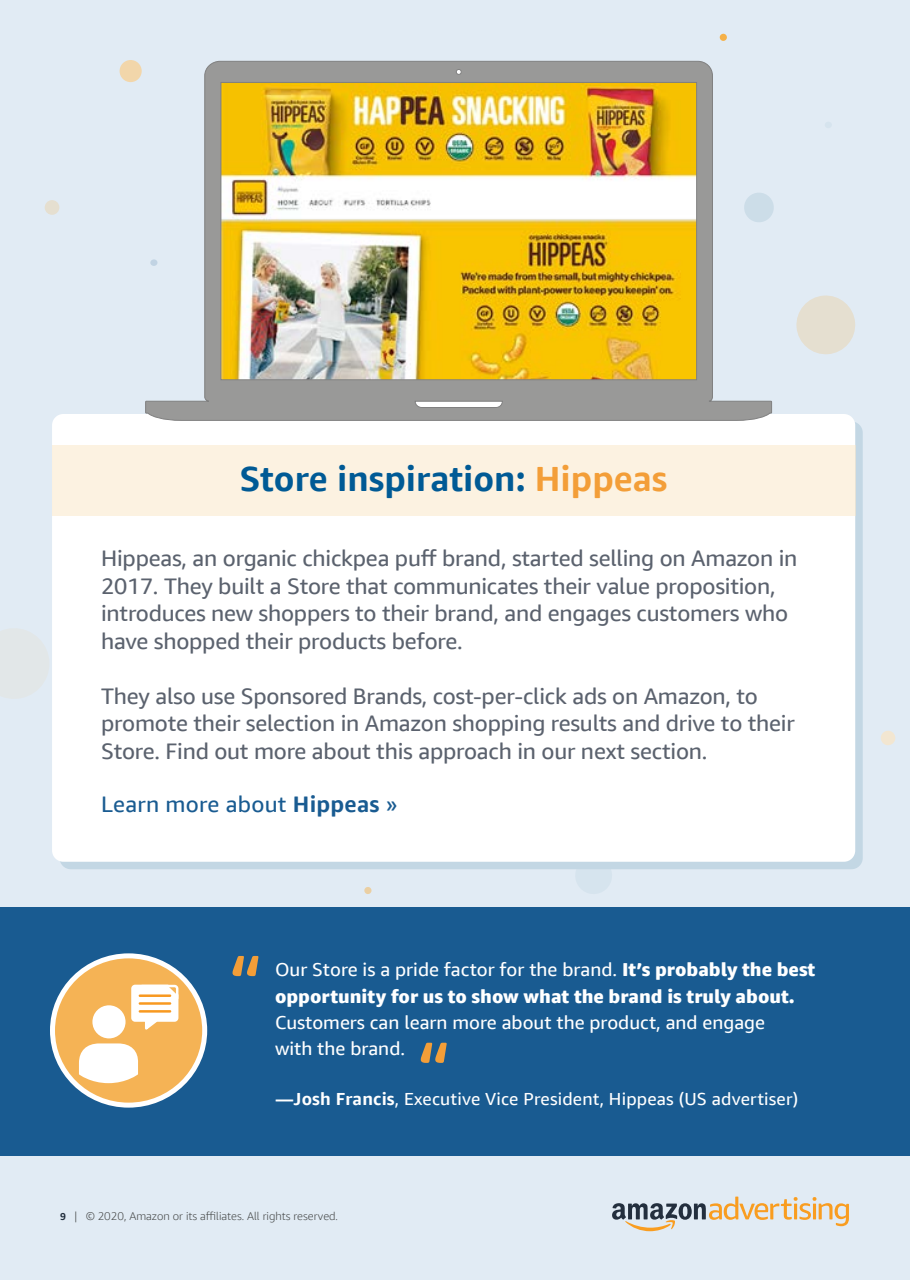
<style>
.page{position:relative;width:910px;height:1280px;background:#e1ebf4}
.page>*{position:absolute;margin:0;border:0;box-sizing:border-box;transform-origin:0 0}
.t1{font:500 75px "Amazon Ember Display";color:#f39e38}
.t2{font:700 35px "Amazon Ember Display";color:#005a95}
.t3{font:22.5px/27.5px "Amazon Ember Display";letter-spacing:-.01em;color:#5b626e}
.t4{font:22.5px "Amazon Ember Display";letter-spacing:.01em;color:#195b91}
.t5{font:800 18.75px/26.2px "Amazon Ember Display";color:#fff}
.t6{font:18.75px/26.2px "Amazon Ember Display";color:#fff}
.t7{font:17.5px "Amazon Ember Display";letter-spacing:.01em;color:#fff}
.t8{font:300 11.25px "Amazon Ember Display";color:#3f4141}
.s1{color:#f39e38}
.s2{font-weight:700}
.s3{font-weight:400}
.s4{font-family:"Amazon Ember";font-weight:700;font-size:10px;color:#232f3e}
.s5{font-family:"Amazon Ember"}
</style>
<div class="page">
<div style="left:60px;top:422px;width:803px;height:447px;background:#c3d7e4;border-radius:11px"></div>
<svg style="left:719px;top:33px;width:8px;height:8px"></svg>
<svg style="left:772px;top:201px;width:2px;height:12px"></svg>
<svg style="left:576px;top:869px;width:36px;height:25px"></svg>
<div style="left:825px;top:122px;width:7px;height:6px;background:#d6e4ee;border-radius:50%"></div>
<svg style="left:796px;top:295px;width:59px;height:60px"></svg>
<div style="left:119px;top:60px;width:23px;height:22px;background:#f2d6aa;border-radius:50%"></div>
<svg style="left:0;top:629px;width:49px;height:70px"></svg>
<svg style="left:44px;top:200px;width:16px;height:15px"></svg>
<svg style="left:881px;top:731px;width:15px;height:14px"></svg>
<svg style="left:364px;top:887px;width:8px;height:7px"></svg>
<div style="left:52px;top:414px;width:803px;height:448px;background:#fff;border-radius:11px"></div>
<div style="left:52px;top:445px;width:803px;height:71px;background:#fcf2e1"></div>
<svg style="left:145px;top:61px;width:627px;height:360px"></svg>
<svg style="left:415px;top:69px;width:88px;height:339px;background:#a3a3a3"></svg>
<img style="left:223px;top:84px;width:472px;height:294px">
<div style="left:221px;top:82px;width:476px;height:298px;border:1px solid #808080"></div>
<svg style="left:612px;top:1197px;width:237px;height:34px"></svg>
<div style="left:0;top:907px;width:910px;height:249px;background:#195b91"></div>
<div style="left:52px;top:956px;width:153px;height:149px;background:#f5b355;border-radius:50%"></div>
<div style="left:50px;top:953px;width:157px;height:155px;border:5px solid #fff;border-radius:50%"></div>
<svg style="left:131px;top:984px;width:48px;height:46px"></svg>
<div style="left:92px;top:1005px;width:34px;height:33px;background:#fff;border-radius:50%"></div>
<svg style="left:79px;top:1043px;width:59px;height:40px;background:#fdf4e7"></svg>
<h2 class="t2" style="left:240px;top:457px;width:429px">Store inspiration: <span class="s1">Hippeas</span></h2>
<p class="t3" style="left:101px;top:545px;width:698px">Hippeas, an organic chickpea puff brand, started selling on Amazon in 2017. They built a Store that communicates their value proposition, introduces new shoppers to their brand, and engages customers who have shopped their products before.</p>
<p class="t3" style="left:101px;top:682px;width:695px">They also use Sponsored Brands, cost-per-click ads on Amazon, to promote their selection in Amazon shopping results and drive to their<br>Store. Find out more about this approach in our next section.</p>
<p class="t4" style="left:101px;top:791px;width:298px">Learn more about <span class="s2">Hippeas</span> »</p>
<h1 class="t1" style="left:228px;top:935px;width:36px">“</h1>
<p class="t5" style="left:275px;top:957px;width:542px"><span class="s3">Our Store is a pride factor for the brand.</span> It’s probably the best opportunity for us to show what the brand is truly about.</p>
<p class="t6" style="left:275px;top:1009px;width:492px">Customers can learn more about the product, and engage with the brand.</p>
<h1 class="t1" style="left:417px;top:1022px;width:36px">“</h1>
<p class="t7" style="left:276px;top:1088px;width:524px"><span class="s2">—Josh Francis</span>, Executive Vice President, Hippeas (US advertiser)</p>
<p class="t8" style="left:60px;top:1210px;width:280px"><span class="s4">9</span> <span class="s5">| ©</span> 2020, Amazon or its affiliates. All rights reserved.</p>
</div>
